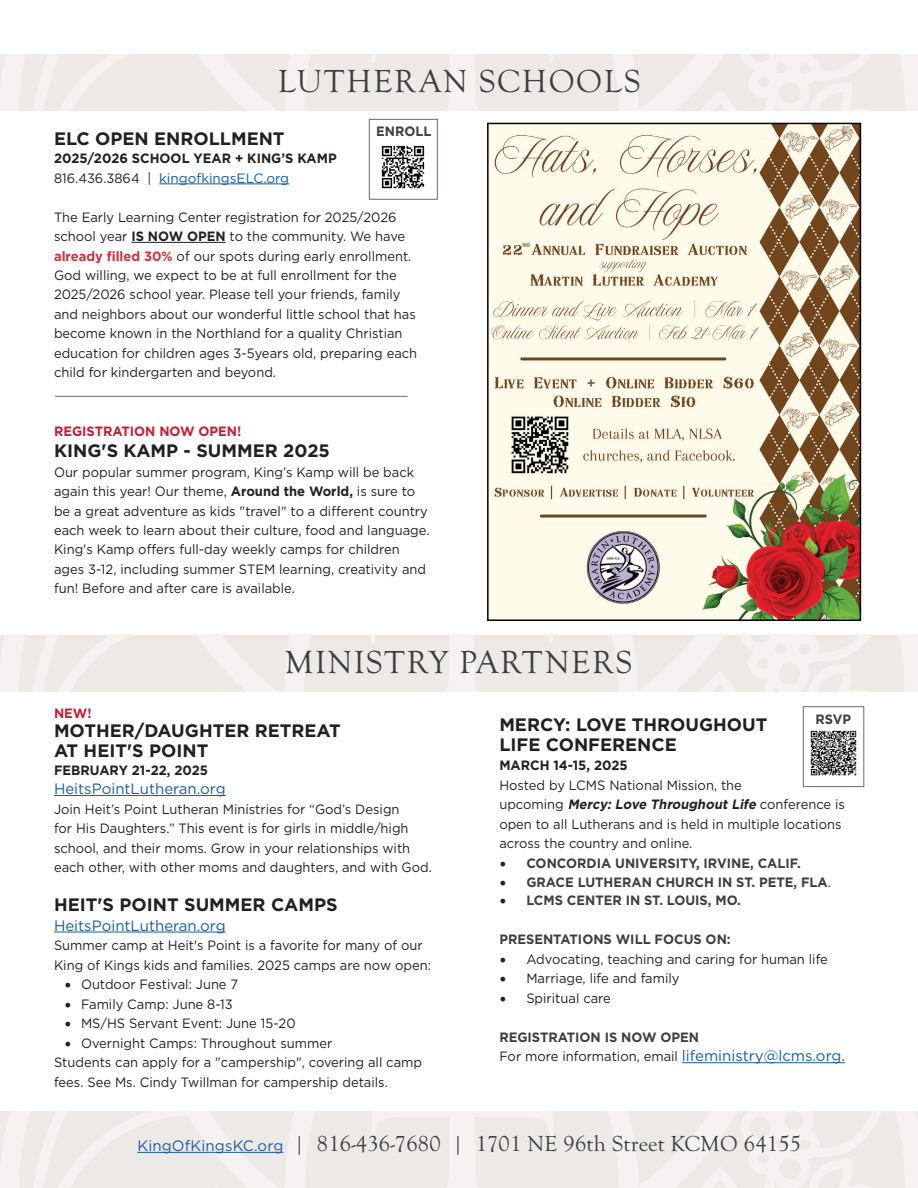
<style>
.page{position:relative;width:918px;height:1188px;background:#fff}
.page>*{position:absolute;margin:0;border:0;box-sizing:border-box;transform-origin:0 0}
.t1{font:33px "Goudy Old Sty";letter-spacing:.05em;color:#3e3e3f}
.t2{font:22.5px "Goudy Old Sty";letter-spacing:.01em;color:#3e3e3f}
.t3{font:700 18px/19.5px "Gotham";color:#231f20}
.t4{font:15px "Gotham";color:#175d9e}
.t5{font:13.5px/19.5px "Gotham";color:#231f20;scale:.96 1}
.t6{font:700 13.5px "Gotham";color:#3e3e3f;scale:.96 1}
.t7{font:700 13.5px/19.5px "Gotham";color:#231f20;scale:.96 1}
.t8{font:700 13.5px "Gotham";color:#c31f32;scale:.96 1}
.s1{font-weight:400}
.s2{font-weight:400;color:#175d9e}
.s3{font-weight:700}
.s4{font-weight:700;color:#c9333c}
.s5{font-family:"Minion Pro";font-size:18px}
.s6{font-weight:700;font-style:italic}
.s7{font-family:"Minion Pro";font-weight:400;font-size:18px;color:#231f20}
.s8{font-weight:400;color:#231f20}
.s9{font-weight:700;color:#3e3e3f}
.s10{font-size:15px;color:#175d9e}
.s11{font-family:"Gotham";font-size:15px;color:#175d9e}
</style>
<div class="page">
<svg style="left:0;top:1111px;width:918px;height:77px;fill:#ede9e7"></svg>
<hr style="left:137px;top:1152px;width:147px;height:1px;background:#175d9e">
<svg style="left:0;top:54px;width:918px;height:56px;fill:#ede9e7"></svg>
<hr style="left:54px;top:795px;width:172px;height:1px;background:#175d9e">
<hr style="left:54px;top:932px;width:172px;height:1px;background:#175d9e">
<hr style="left:682px;top:1062px;width:163px;height:1px;background:#175d9e">
<svg style="left:0;top:635px;width:918px;height:56px;fill:#ede9e7"></svg>
<hr style="left:159px;top:184px;width:130px;height:1px;background:#175d9e">
<hr style="left:131px;top:242px;width:95px;height:1px;background:#231f20">
<img style="left:381px;top:145px;width:44px;height:44px">
<div style="left:369px;top:119px;width:69px;height:80px;border:1px solid #756660"></div>
<hr style="left:55px;top:396px;width:353px;height:1px;background:#756660">
<img style="left:810px;top:730px;width:47px;height:46px">
<div style="left:803px;top:706px;width:61px;height:81px;border:1px solid #756660"></div>
<img style="left:490px;top:126px;width:368px;height:492px">
<div style="left:487px;top:123px;width:374px;height:498px;border:2px solid #000"></div>
<h1 class="t1" style="left:278px;top:64px;width:364px">LUTHERAN SCHOOLS</h1>
<p class="t6" style="left:376px;top:123px;width:59px">ENROLL</p>
<h3 class="t3" style="left:54px;top:129px;width:232px">ELC OPEN ENROLLMENT</h3>
<p class="t7" style="left:54px;top:148px;width:296px">2025/2026 SCHOOL YEAR + KING’S KAMP<br><span class="s1">816.436.3864 |</span> <span class="s2">kingofkingsELC.org</span></p>
<p class="t5" style="left:54px;top:207px;width:380px">The Early Learning Center registration for 2025/2026 school year <span class="s3">IS NOW OPEN</span> to the community. We have <span class="s4">already filled 30%</span> of our spots during early enrollment.<br>God willing, we expect to be at full enrollment for the 2025/2026 school year. Please tell your friends, family and neighbors about our wonderful little school that has become known in the Northland for a quality Christian education for children ages 3-5years old, preparing each child for kindergarten and beyond.</p>
<p class="t8" style="left:54px;top:422px;width:197px">REGISTRATION NOW OPEN!</p>
<h3 class="t3" style="left:54px;top:441px;width:277px">KING'S KAMP - SUMMER 2025</h3>
<p class="t5" style="left:54px;top:462px;width:393px">Our popular summer program, King’s Kamp will be back again this year! Our theme, <span class="s3">Around the World,</span> is sure to be a great adventure as kids "travel" to a different country each week to learn about their culture, food and language.<br>King's Kamp offers full-day weekly camps for children ages 3-12, including summer STEM learning, creativity and fun! Before and after care is available.</p>
<h1 class="t1" style="left:285px;top:644px;width:348px">MINISTRY PARTNERS</h1>
<p class="t8" style="left:54px;top:704px;width:41px">NEW!</p>
<h3 class="t3" style="left:54px;top:721px;width:288px">MOTHER/DAUGHTER RETREAT<br>AT HEIT'S POINT</h3>
<p class="t7" style="left:54px;top:760px;width:162px">FEBRUARY 21-22, 2025</p>
<p class="t4" style="left:54px;top:779px;width:173px">HeitsPointLutheran.org</p>
<p class="t5" style="left:54px;top:799px;width:395px">Join Heit’s Point Lutheran Ministries for “God’s Design<br>for His Daughters.” This event is for girls in middle/high school, and their moms. Grow in your relationships with each other, with other moms and daughters, and with God.</p>
<h3 class="t3" style="left:54px;top:895px;width:285px">HEIT'S POINT SUMMER CAMPS</h3>
<p class="t4" style="left:54px;top:916px;width:173px">HeitsPointLutheran.org</p>
<p class="t5" style="left:54px;top:935px;width:394px">Summer camp at Heit's Point is a favorite for many of our<br>King of Kings kids and families. 2025 camps are now open:</p>
<p class="t5" style="left:64px;top:974px;width:183px"><span class="s5">•</span> Outdoor Festival: June 7</p>
<p class="t5" style="left:64px;top:994px;width:177px"><span class="s5">•</span> Family Camp: June 8-13</p>
<p class="t5" style="left:64px;top:1013px;width:242px"><span class="s5">•</span> MS/HS Servant Event: June 15-20</p>
<p class="t5" style="left:54px;top:1033px;width:385px;text-indent:10px"><span class="s5">•</span> Overnight Camps: Throughout summer<br>Students can apply for a "campership", covering all camp fees. See Ms. Cindy Twillman for campership details.</p>
<p class="t6" style="left:815px;top:710px;width:39px">RSVP</p>
<h3 class="t3" style="left:499px;top:715px;width:270px">MERCY: LOVE THROUGHOUT<br>LIFE CONFERENCE</h3>
<p class="t7" style="left:499px;top:756px;width:135px">MARCH 14-15, 2025</p>
<p class="t5" style="left:499px;top:775px;width:362px">Hosted by LCMS National Mission, the<br>u p c o m i n g <span class="s6">Mercy:Love ThroughoutLife</span> c o n f e r e n c e i s open to all Lutherans and is held in multiple locations across the country and online.</p>
<p class="t6" style="left:499px;top:854px;width:315px"><span class="s7">•</span> CONCORDIA UNIVERSITY, IRVINE, CALIF.</p>
<p class="t6" style="left:499px;top:873px;width:347px"><span class="s7">•</span> GRACE LUTHERAN CHURCH IN ST. PETE, FLA<span class="s8">.</span></p>
<p class="t6" style="left:499px;top:891px;width:253px"><span class="s7">•</span> LCMS CENTER IN ST. LOUIS, MO.</p>
<p class="t6" style="left:499px;top:930px;width:243px">PRESENTATIONS WILL FOCUS ON:</p>
<p class="t5" style="left:499px;top:949px;width:344px"><span class="s5">•</span> Advocating, teaching and caring for human life</p>
<p class="t5" style="left:499px;top:968px;width:189px"><span class="s5">•</span> Marriage, life and family</p>
<p class="t5" style="left:499px;top:988px;width:118px"><span class="s5">•</span> Spiritual care</p>
<p class="t5" style="left:499px;top:1027px;width:362px"><span class="s9">REGISTRATION IS NOW OPEN<br></span>For more information, email <span class="s10">lifeministry@lcms.org.</span></p>
<h2 class="t2" style="left:137px;top:1131px;width:665px"><span class="s11">KingOfKingsKC.org</span> | 816-436-7680 | 1701 NE 96th Street KCMO 64155</h2>
</div>
